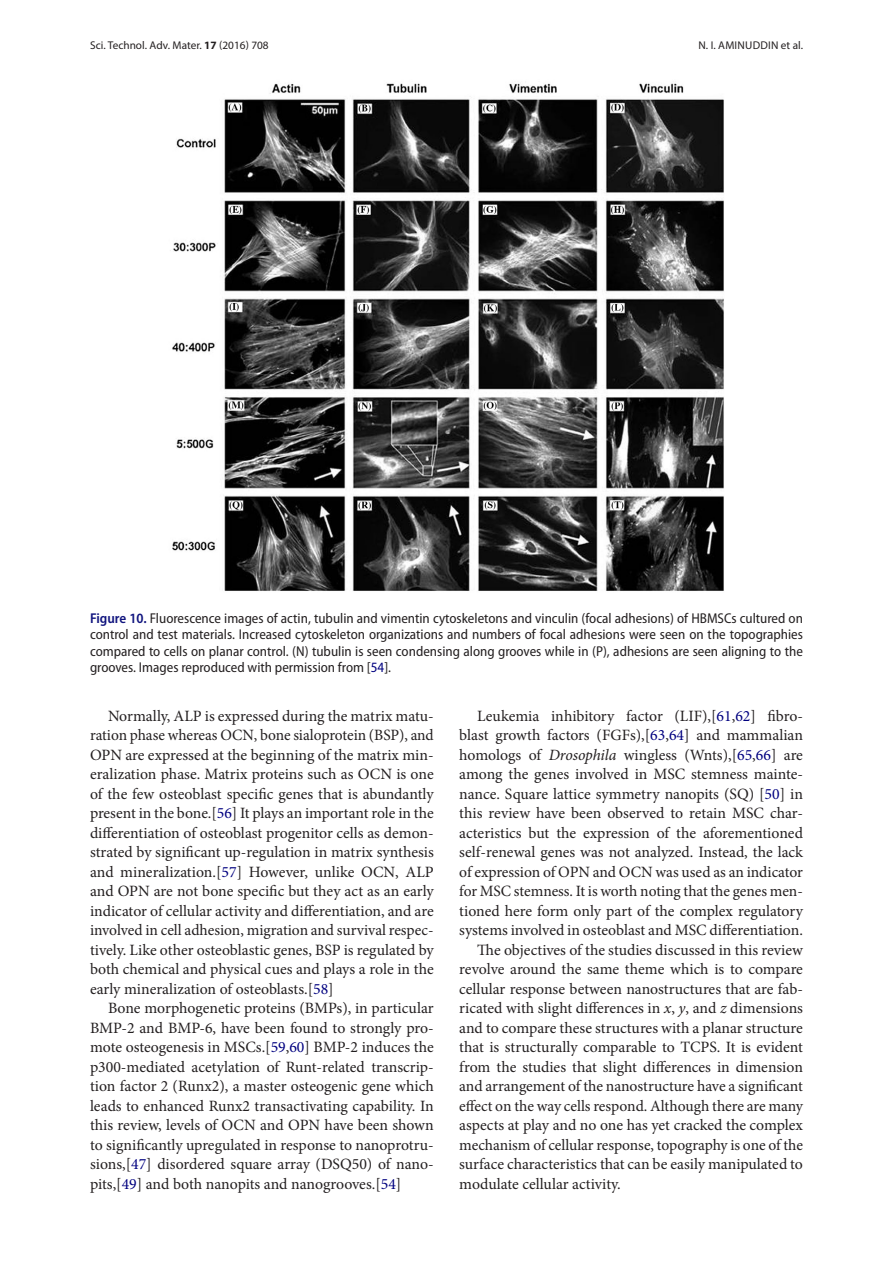
<style>
.page{position:relative;width:893px;height:1263px;background:#fff}
.page>*{position:absolute;margin:0;border:0;box-sizing:border-box;transform-origin:0 0}
.t1{font:15.75px/19.5px "Minion Pro";letter-spacing:-.005em;color:#231f20;text-align:justify}
.t2{font:semi-condensed 14.25px/16.5px "Myriad Pro";color:#231f20;text-align:justify}
.t3{font:11.25px "Myriad Pro";color:#231f20}
.t4{font:11.25px "Myriad Pro";letter-spacing:.02em;color:#231f20}
.s1{font-weight:700}
.s2{font-weight:600;color:#10147e}
.s3{color:#000080}
.s4{font-style:italic}
</style>
<div class="page">
<img style="left:170px;top:83px;width:554px;height:508px">
<p class="t3" style="left:90px;top:39px;width:180px">Sci. Technol. Adv. Mater. <span class="s1">17</span> (2016) 708</p>
<p class="t4" style="left:698px;top:39px;width:106px">N. I. Amin uddin et al.</p>
<p class="t2" style="left:90px;top:610px;width:714px"><span class="s2">Figure 10.</span> Fluorescence images of actin, tubulin and vimentin cytoskeletons and vinculin (focal adhesions) of HBMSCs cultured on control and test materials. Increased cytoskeleton organizations and numbers of focal adhesions were seen on the topographies compared to cells on planar control. (N) tubulin is seen condensing along grooves while in (P), adhesions are seen aligning to the grooves. Images reproduced with permission from [<span class="s3">54</span>].</p>
<p class="t1" style="left:90px;top:706px;width:345px;text-indent:18px">Normally, ALP is expressed during the matrix matu&shy;ration phase whereas OCN, bone sialoprotein (BSP), and OPN are expressed at the beginning of the matrix min&shy;eralization phase. Matrix proteins such as OCN is one of the few osteoblast specific genes that is abundantly present in the bone.[<span class="s3">56</span>] It plays an important role in the differentiation of osteoblast progenitor cells as demon&shy;strated by significant up-regulation in matrix synthesis and mineralization.[<span class="s3">57</span>] However, unlike OCN, ALP and OPN are not bone specific but they act as an early indicator of cellular activity and differentiation, and are involved in cell adhesion, migration and survival respec&shy;tively. Like other osteoblastic genes, BSP is regulated by both chemical and physical cues and plays a role in the early mineralization of osteoblasts.[<span class="s3">58</span>]</p>
<p class="t1" style="left:90px;top:998px;width:345px;text-indent:18px">Bone morphogenetic proteins (BMPs), in particular BMP-2 and BMP-6, have been found to strongly pro&shy;mote osteogenesis in MSCs.[<span class="s3">59</span>,<span class="s3">60</span>] BMP-2 induces the p300-mediated acetylation of Runt-related transcrip&shy;tion factor 2 (Runx2), a master osteogenic gene which leads to enhanced Runx2 transactivating capability. In this review, levels of OCN and OPN have been shown to significantly upregulated in response to nanoprotru&shy;sions,[<span class="s3">47</span>] disordered square array (DSQ50) of nano&shy;pits,[<span class="s3">49</span>] and both nanopits and nanogrooves.[<span class="s3">54</span>]</p>
<p class="t1" style="left:477px;top:706px;width:327px">Leukemia inhibitory factor (LIF),[<span class="s3">61</span>,<span class="s3">62</span>] fibro-</p>
<p class="t1" style="left:459px;top:725px;width:345px">blast growth factors (FGFs),[<span class="s3">63</span>,<span class="s3">64</span>] and mammalian</p>
<p class="t1" style="left:459px;top:745px;width:345px">homologs of <span class="s4">Drosophila</span> wingless (Wnts),[<span class="s3">65</span>,<span class="s3">66</span>] are</p>
<p class="t1" style="left:459px;top:764px;width:345px">among the genes involved in MSC stemness mainte-</p>
<p class="t1" style="left:459px;top:784px;width:345px">nance. Square lattice symmetry nanopits (SQ) [<span class="s3">50</span>] in</p>
<p class="t1" style="left:459px;top:803px;width:345px">this review have been observed to retain MSC char-</p>
<p class="t1" style="left:459px;top:823px;width:345px">acteristics but the expression of the aforementioned</p>
<p class="t1" style="left:459px;top:842px;width:345px">self-renewal genes was not analyzed. Instead, the lack</p>
<p class="t1" style="left:459px;top:862px;width:345px">of expression of OPN and OCN was used as an indicator</p>
<p class="t1" style="left:459px;top:881px;width:345px">for MSC stemness. It is worth noting that the genes men-</p>
<p class="t1" style="left:459px;top:901px;width:345px">tioned here form only part of the complex regulatory</p>
<p class="t1" style="left:459px;top:920px;width:345px">systems involved in osteoblast and MSC differentiation.</p>
<p class="t1" style="left:477px;top:940px;width:327px">The objectives of the studies discussed in this review</p>
<p class="t1" style="left:459px;top:959px;width:345px">revolve around the same theme which is to compare</p>
<p class="t1" style="left:459px;top:979px;width:345px">cellular response between nanostructures that are fab-</p>
<p class="t1" style="left:459px;top:998px;width:345px">ricated with slight differences in <span class="s4">x</span>, <span class="s4">y</span>, and <span class="s4">z</span> dimensions</p>
<p class="t1" style="left:459px;top:1018px;width:345px">and to compare these structures with a planar structure</p>
<p class="t1" style="left:459px;top:1037px;width:345px">that is structurally comparable to TCPS. It is evident</p>
<p class="t1" style="left:459px;top:1057px;width:345px">from the studies that slight differences in dimension</p>
<p class="t1" style="left:459px;top:1076px;width:345px">and arrangement of the nanostructure have a significant</p>
<p class="t1" style="left:459px;top:1096px;width:345px">effect on the way cells respond. Although there are many</p>
<p class="t1" style="left:459px;top:1115px;width:345px">aspects at play and no one has yet cracked the complex</p>
<p class="t1" style="left:459px;top:1135px;width:345px">mechanism of cellular response, topography is one of the</p>
<p class="t1" style="left:459px;top:1154px;width:345px">surface characteristics that can be easily manipulated to</p>
<p class="t1" style="left:459px;top:1174px;width:163px">modulate cellular activity.</p>
</div>
